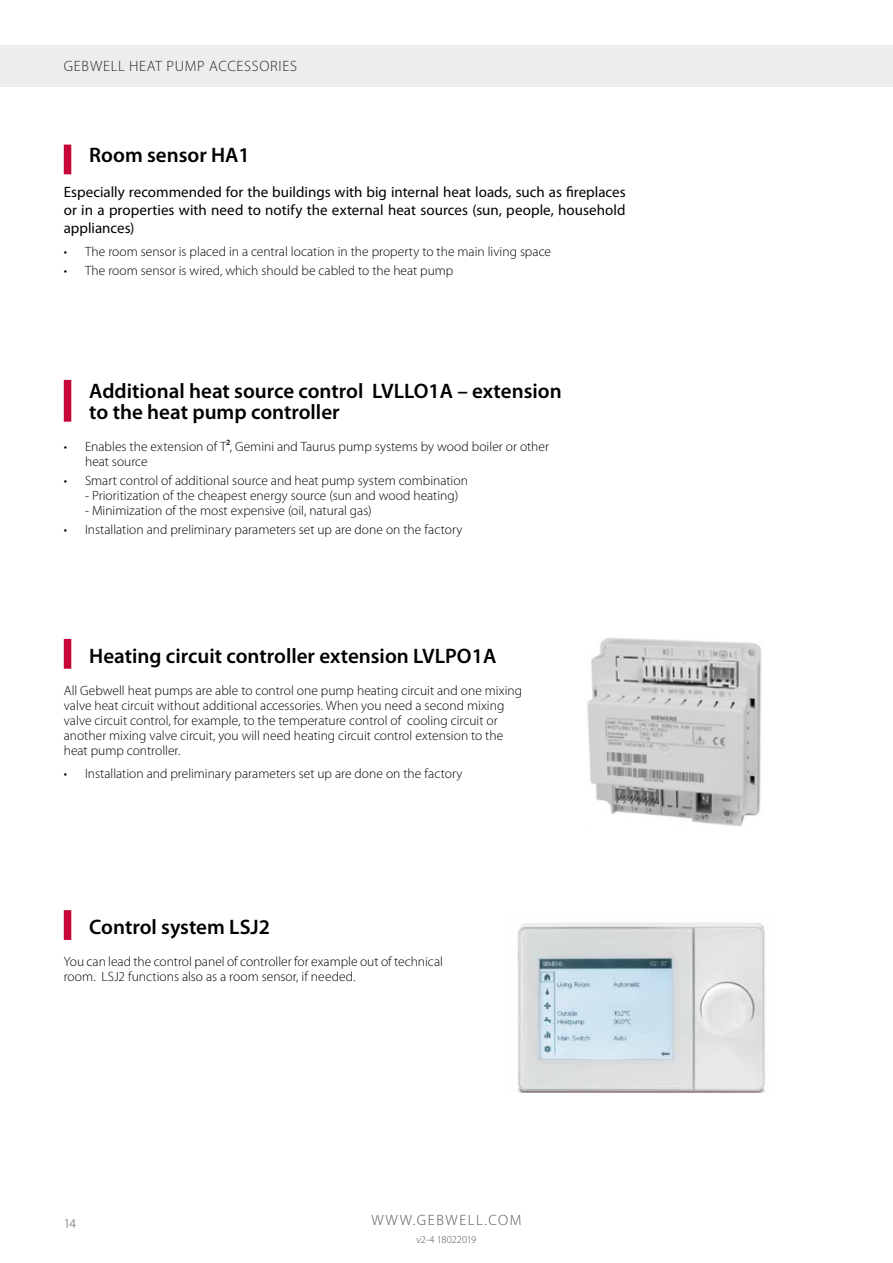
<style>
.page{position:relative;width:893px;height:1263px;background:#fff}
.page>*{position:absolute;margin:0;border:0;box-sizing:border-box;transform-origin:0 0}
.t1{font:600 21px/21px "Myriad Pro";color:#000}
.t2{font:15px/18px "Myriad Pro";letter-spacing:.005em;color:#000;text-align:justify}
.t3{font:300 15px "Myriad Pro";letter-spacing:.045em;color:#282827}
.t4{font:300 15px "Myriad Pro";letter-spacing:.1em;color:#575756}
.t5{font:300 13.5px/15px "Myriad Pro";color:#000}
.t6{font:300 13.5px "Myriad Pro";color:#575756}
.t7{font:300 10.5px "Myriad Pro";letter-spacing:-.03em;color:#575756}
.s1{font-weight:400}
</style>
<div class="page">
<hr style="left:892px;top:57px;width:1px;height:93px;background:#ededed">
<div style="left:0;top:45px;width:893px;height:41px;background:#ededed"></div>
<div style="left:64px;top:145px;width:7px;height:29px;background:#c50637"></div>
<div style="left:64px;top:380px;width:7px;height:42px;background:#c50637"></div>
<div style="left:64px;top:639px;width:7px;height:30px;background:#c50637"></div>
<div style="left:64px;top:910px;width:7px;height:30px;background:#c50637"></div>
<img style="left:517px;top:922px;width:248px;height:171px">
<img style="left:587px;top:638px;width:175px;height:189px">
<p class="t3" style="left:64px;top:57px;width:235px">GEBWELL HEAT PUMP ACCESSORIES</p>
<h1 class="t1" style="left:89px;top:144px;width:162px">Room sensor HA1</h1>
<p class="t2" style="left:64px;top:182px;width:563px">Especially recommended for the buildings with big internal heat loads, such as fireplaces or in a properties with need to notify the external heat sources (sun, people, household appliances)</p>
<p class="t5" style="left:64px;top:244px;width:489px">• The room sensor is placed in a central location in the property to the main living space</p>
<p class="t5" style="left:64px;top:263px;width:391px">• The room sensor is wired, which should be cabled to the heat pump</p>
<h1 class="t1" style="left:89px;top:380px;width:474px">Additional heat source control LVLLO1A – extension to the heat pump controller</h1>
<p class="t5" style="left:85px;top:439px;width:466px;text-indent:-21px">• Enables the extension of T<span class="s1">2</span>, Gemini and Taurus pump systems by wood boiler or other heat source</p>
<p class="t5" style="left:64px;top:473px;width:406px">• Smart control of additional source and heat pump system combination</p>
<p class="t5" style="left:85px;top:488px;width:375px">- Prioritization of the cheapest energy source (sun and wood heating)</p>
<p class="t5" style="left:85px;top:503px;width:288px">- Minimization of the most expensive (oil, natural gas)</p>
<p class="t5" style="left:64px;top:522px;width:400px">• Installation and preliminary parameters set up are done on the factory</p>
<h1 class="t1" style="left:89px;top:644px;width:409px">Heating circuit controller extension LVLPO1A</h1>
<p class="t5" style="left:64px;top:682px;width:460px">All Gebwell heat pumps are able to control one pump heating circuit and one mixing valve heat circuit without additional accessories. When you need a second mixing valve circuit control, for example, to the temperature control of cooling circuit or another mixing valve circuit, you will need heating circuit control extension to the heat pump controller.</p>
<p class="t5" style="left:64px;top:766px;width:400px">• Installation and preliminary parameters set up are done on the factory</p>
<h1 class="t1" style="left:89px;top:916px;width:182px">Control system LSJ2</h1>
<p class="t5" style="left:64px;top:954px;width:381px">You can lead the control panel of controller for example out of technical room. LSJ2 functions also as a room sensor, if needed.</p>
<p class="t6" style="left:64px;top:1215px;width:14px">14</p>
<p class="t4" style="left:371px;top:1211px;width:151px">WWW.GEBWELL.COM</p>
<p class="t7" style="left:417px;top:1233px;width:61px">v2-4 18022019</p>
</div>
